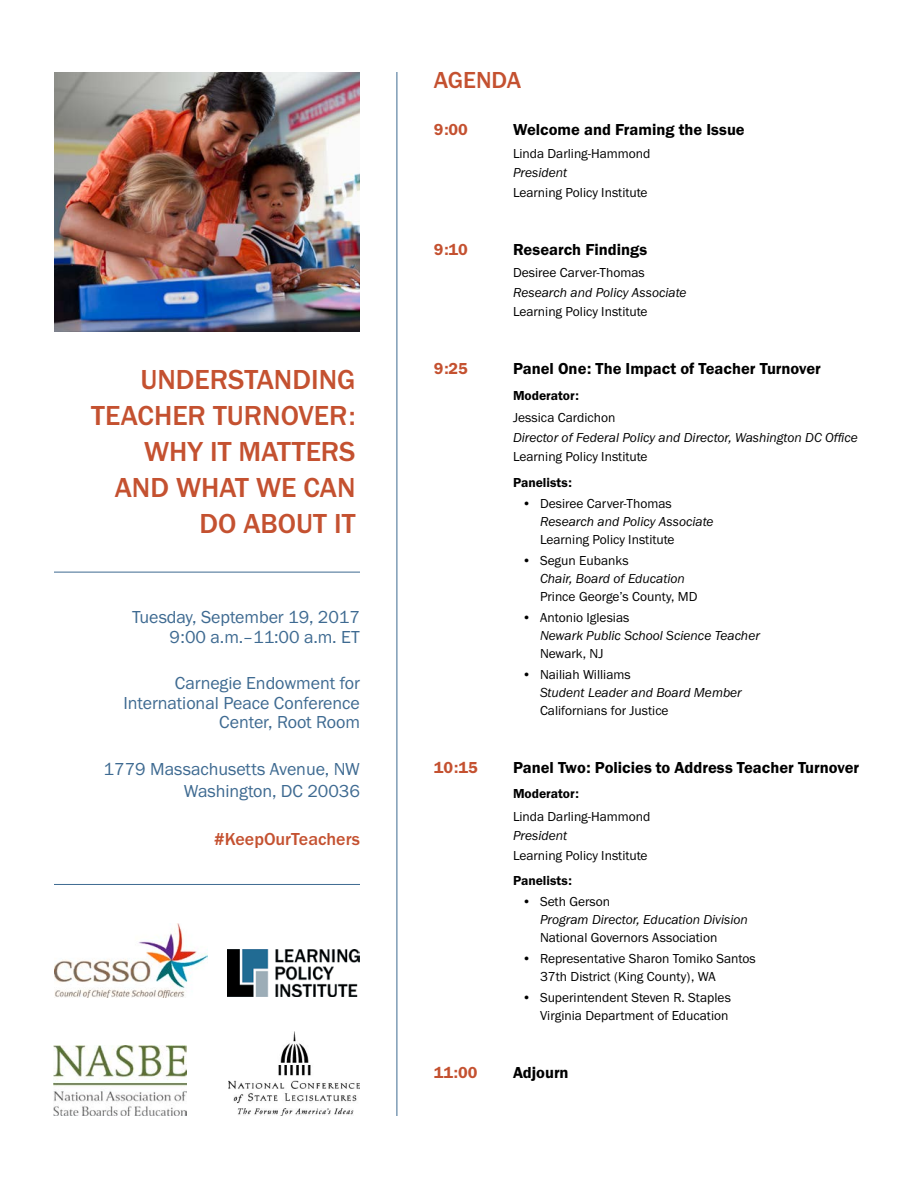
<style>
.page{position:relative;width:918px;height:1188px;background:#fff}
.page>*{position:absolute;margin:0;border:0;box-sizing:border-box;transform-origin:0 0}
.t1{font:500 28.5px/36px "Franklin Gothic URW";color:#c45130;text-align:right}
.t2{font:500 24px "Franklin Gothic URW";color:#c45130}
.t3{font:18px/19.5px "Franklin Gothic URW Boo";letter-spacing:-.005em;color:#3e6a91;text-align:right}
.t4{font:500 18px "Franklin Gothic URW";color:#c45130}
.t5{font:16.5px "Franklin Gothic URW Dem";color:#000}
.t6{font:16.5px "Franklin Gothic URW Dem";color:#c45130}
.t7{font:13.5px/18px "Franklin Gothic URW Boo";color:#000}
.t8{font:13.5px "Franklin Gothic URW Boo Ita";color:#000}
.t9{font:13.5px "Franklin Gothic URW Dem";color:#000}
</style>
<div class="page">
<hr style="left:397px;top:72px;width:1px;height:1044px;background:#3e6a91">
<img style="left:54px;top:72px;width:306px;height:259px">
<hr style="left:54px;top:572px;width:306px;height:1px;background:#3e6a91">
<hr style="left:54px;top:884px;width:306px;height:1px;background:#3e6a91">
<img style="left:54px;top:924px;width:153px;height:73px">
<img style="left:54px;top:1046px;width:132px;height:69px">
<img style="left:228px;top:1032px;width:132px;height:84px">
<img style="left:228px;top:949px;width:132px;height:47px">
<h1 class="t1" style="left:91px;top:361px;width:266px">UNDERSTANDING<br>TEACHER TURNOVER:<br>WHY IT MATTERS<br>AND WHAT WE CAN<br>DO ABOUT IT</h1>
<h3 class="t3" style="left:132px;top:607px;width:229px">Tuesday, September 19, 2017<br>9:00 a.m.–11:00 a.m. ET</h3>
<h3 class="t3" style="left:124px;top:673px;width:238px">Carnegie Endowment for<br>International Peace Conference<br>Center, Root Room</h3>
<h3 class="t3" style="left:104px;top:758px;width:258px;line-height:21.6px">1779 Massachusetts Avenue, NW<br>Washington, DC 20036</h3>
<h3 class="t4" style="left:214px;top:828px;width:147px">#KeepOurTeachers</h3>
<h2 class="t2" style="left:434px;top:65px;width:89px">AGENDA</h2>
<p class="t6" style="left:434px;top:120px;width:36px">9:00</p>
<p class="t5" style="left:513px;top:120px;width:233px">Welcome and Framing the Issue</p>
<p class="t7" style="left:513px;top:144px;width:139px">Linda Darling-Hammond</p>
<p class="t8" style="left:513px;top:164px;width:56px">President</p>
<p class="t7" style="left:513px;top:183px;width:136px">Learning Policy Institute</p>
<p class="t6" style="left:434px;top:239px;width:36px">9:10</p>
<p class="t5" style="left:513px;top:239px;width:136px">Research Findings</p>
<p class="t7" style="left:513px;top:263px;width:133px">Desiree Carver-Thomas</p>
<p class="t8" style="left:513px;top:284px;width:175px">Research and Policy Associate</p>
<p class="t7" style="left:513px;top:302px;width:136px">Learning Policy Institute</p>
<p class="t6" style="left:434px;top:358px;width:36px">9:25</p>
<p class="t5" style="left:513px;top:358px;width:309px">Panel One: The Impact of Teacher Turnover</p>
<p class="t9" style="left:513px;top:387px;width:67px">Moderator:</p>
<p class="t7" style="left:513px;top:408px;width:104px">Jessica Cardichon</p>
<p class="t8" style="left:513px;top:429px;width:346px">Director of Federal Policy and Director, Washington DC Office</p>
<p class="t7" style="left:513px;top:447px;width:136px">Learning Policy Institute</p>
<p class="t9" style="left:513px;top:474px;width:61px">Panelists:</p>
<p class="t7" style="left:522px;top:494px;width:151px">• Desiree Carver-Thomas</p>
<p class="t8" style="left:540px;top:513px;width:175px">Research and Policy Associate</p>
<p class="t7" style="left:540px;top:530px;width:136px">Learning Policy Institute</p>
<p class="t7" style="left:522px;top:551px;width:108px">• Segun Eubanks</p>
<p class="t8" style="left:540px;top:570px;width:146px">Chair, Board of Education</p>
<p class="t7" style="left:540px;top:587px;width:159px">Prince George’s County, MD</p>
<p class="t7" style="left:522px;top:608px;width:109px">• Antonio Iglesias</p>
<p class="t8" style="left:540px;top:627px;width:221px">Newark Public School Science Teacher</p>
<p class="t7" style="left:540px;top:644px;width:65px">Newark, NJ</p>
<p class="t7" style="left:522px;top:665px;width:110px">• Nailiah Williams</p>
<p class="t8" style="left:540px;top:684px;width:203px">Student Leader and Board Member</p>
<p class="t7" style="left:540px;top:701px;width:130px">Californians for Justice</p>
<p class="t6" style="left:434px;top:757px;width:45px">10:15</p>
<p class="t5" style="left:513px;top:757px;width:348px">Panel Two: Policies to Address Teacher Turnover</p>
<p class="t9" style="left:513px;top:785px;width:67px">Moderator:</p>
<p class="t7" style="left:513px;top:807px;width:139px">Linda Darling-Hammond</p>
<p class="t8" style="left:513px;top:827px;width:56px">President</p>
<p class="t7" style="left:513px;top:846px;width:136px">Learning Policy Institute</p>
<p class="t9" style="left:513px;top:872px;width:61px">Panelists:</p>
<p class="t7" style="left:522px;top:892px;width:90px">• Seth Gerson</p>
<p class="t8" style="left:540px;top:911px;width:210px">Program Director, Education Division</p>
<p class="t7" style="left:540px;top:928px;width:179px">National Governors Association</p>
<p class="t7" style="left:540px;top:949px;width:217px;text-indent:-18px">• Representative Sharon Tomiko Santos<br>37th District (King County), WA</p>
<p class="t7" style="left:522px;top:988px;width:210px;text-align:right">• Superintendent Steven R. Staples<br>Virginia Department of Education</p>
<p class="t6" style="left:434px;top:1062px;width:45px">11:00</p>
<p class="t5" style="left:513px;top:1062px;width:57px">Adjourn</p>
</div>
